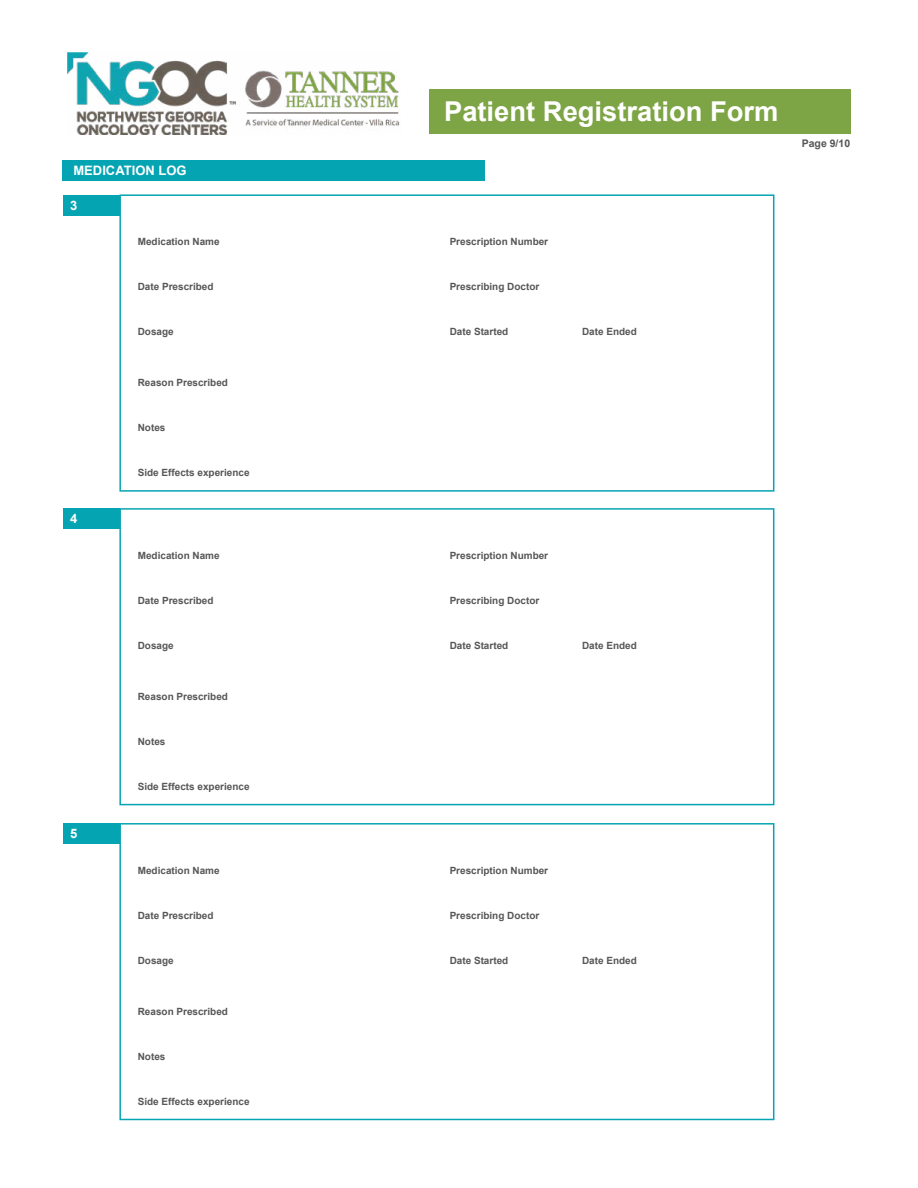
<style>
.page{position:relative;width:918px;height:1188px;background:#fff}
.page>*{position:absolute;margin:0;border:0;box-sizing:border-box;transform-origin:0 0}
.t1{font:700 27.3px "Arial";color:#fff}
.t2{font:700 13.05px "Arial";color:#fff}
.t3{font:700 10.5px "Arial";color:#575757}
.t4{font:700 9.9px "Arial";color:#575757}
</style>
<div class="page">
<div style="left:63px;top:160px;width:422px;height:20px;background:#05a4b3"></div>
<div style="left:63px;top:195px;width:56px;height:21px;background:#05a4b3"></div>
<div style="left:63px;top:508px;width:56px;height:21px;background:#05a4b3"></div>
<div style="left:63px;top:823px;width:56px;height:21px;background:#05a4b3"></div>
<div style="left:119px;top:194px;width:655px;height:298px;border:2px solid #05a4b3"></div>
<div style="left:119px;top:508px;width:655px;height:297px;border:2px solid #05a4b3"></div>
<div style="left:119px;top:823px;width:655px;height:297px;border:2px solid #05a4b3"></div>
<div style="left:429px;top:89px;width:421px;height:44px;background:#7ea545"></div>
<img style="left:68px;top:53px;width:332px;height:82px">
<h2 class="t2" style="left:73px;top:162px;width:115px">MEDICATION LOG</h2>
<h2 class="t2" style="left:70px;top:197px;width:9px">3</h2>
<h2 class="t2" style="left:70px;top:510px;width:9px">4</h2>
<h2 class="t2" style="left:70px;top:825px;width:9px">5</h2>
<p class="t4" style="left:138px;top:235px;width:83px">Medication Name</p>
<p class="t4" style="left:138px;top:280px;width:77px">Date Prescribed</p>
<p class="t4" style="left:138px;top:325px;width:37px">Dosage</p>
<p class="t4" style="left:138px;top:376px;width:92px">Reason Prescribed</p>
<p class="t4" style="left:138px;top:421px;width:29px">Notes</p>
<p class="t4" style="left:138px;top:466px;width:113px">Side Effects experience</p>
<p class="t4" style="left:138px;top:549px;width:83px">Medication Name</p>
<p class="t4" style="left:138px;top:594px;width:77px">Date Prescribed</p>
<p class="t4" style="left:138px;top:639px;width:37px">Dosage</p>
<p class="t4" style="left:138px;top:690px;width:92px">Reason Prescribed</p>
<p class="t4" style="left:138px;top:735px;width:29px">Notes</p>
<p class="t4" style="left:138px;top:780px;width:113px">Side Effects experience</p>
<p class="t4" style="left:138px;top:864px;width:83px">Medication Name</p>
<p class="t4" style="left:138px;top:909px;width:77px">Date Prescribed</p>
<p class="t4" style="left:138px;top:954px;width:37px">Dosage</p>
<p class="t4" style="left:138px;top:1005px;width:92px">Reason Prescribed</p>
<p class="t4" style="left:138px;top:1050px;width:29px">Notes</p>
<p class="t4" style="left:138px;top:1095px;width:113px">Side Effects experience</p>
<h1 class="t1" style="left:444px;top:94px;width:336px">Patient Registration Form</h1>
<p class="t3" style="left:802px;top:136px;width:50px">Page 9/10</p>
<p class="t4" style="left:450px;top:235px;width:100px">Prescription Number</p>
<p class="t4" style="left:450px;top:280px;width:91px">Prescribing Doctor</p>
<p class="t4" style="left:450px;top:325px;width:60px">Date Started</p>
<p class="t4" style="left:582px;top:325px;width:56px">Date Ended</p>
<p class="t4" style="left:450px;top:549px;width:100px">Prescription Number</p>
<p class="t4" style="left:450px;top:594px;width:91px">Prescribing Doctor</p>
<p class="t4" style="left:450px;top:639px;width:60px">Date Started</p>
<p class="t4" style="left:582px;top:639px;width:56px">Date Ended</p>
<p class="t4" style="left:450px;top:864px;width:100px">Prescription Number</p>
<p class="t4" style="left:450px;top:909px;width:91px">Prescribing Doctor</p>
<p class="t4" style="left:450px;top:954px;width:60px">Date Started</p>
<p class="t4" style="left:582px;top:954px;width:56px">Date Ended</p>
</div>
